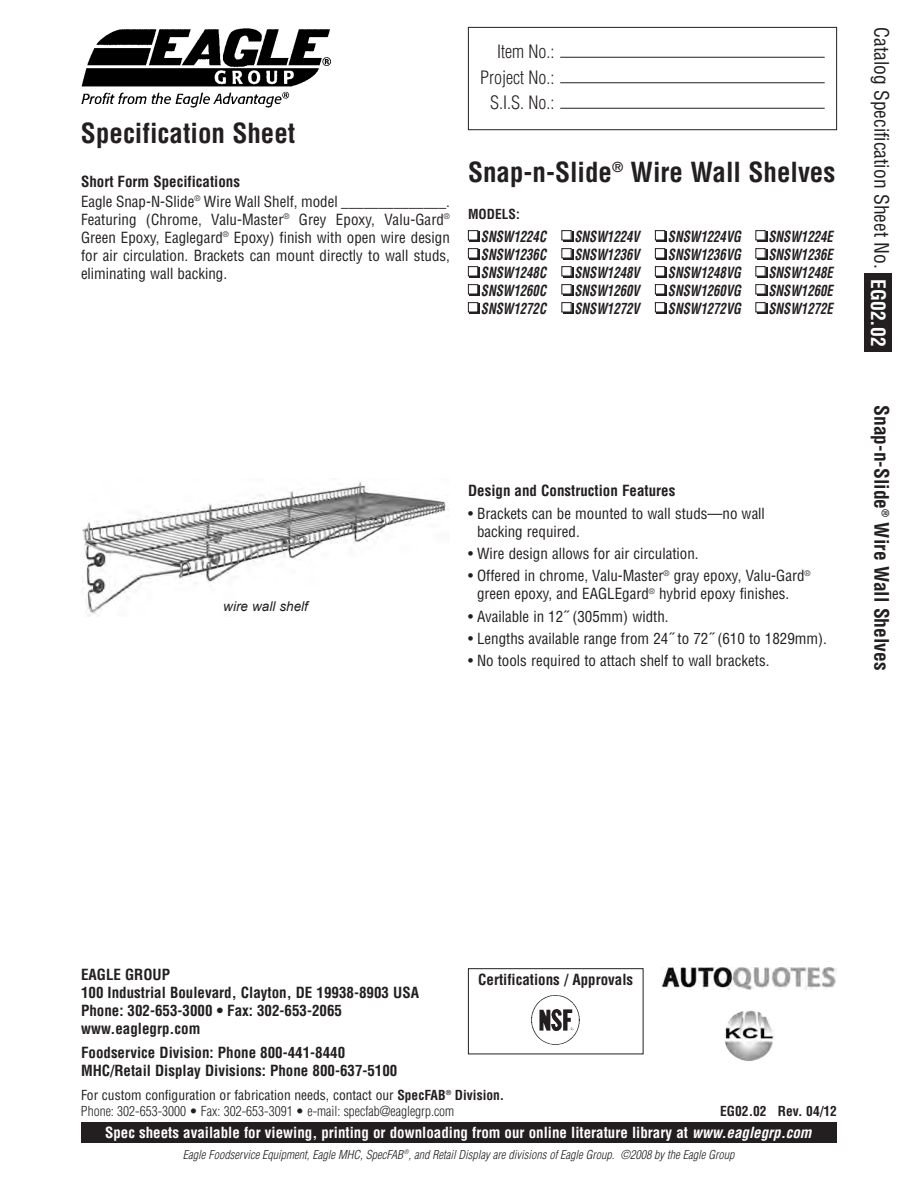
<style>
.page{position:relative;width:918px;height:1188px;background:#fff}
.page>*{position:absolute;margin:0;border:0;box-sizing:border-box;transform-origin:0 0}
.t1{font:700 condensed 27px "Helvetica";color:#231f20}
.t2{font:condensed 19.5px "Helvetica";color:#231f20}
.t3{font:700 condensed 19.5px "Helvetica";color:#231f20}
.t4{font:300 condensed 18px/25.5px "Helvetica";color:#231f20;text-align:right}
.t5{font:condensed 15px/18px "Helvetica";color:#231f20}
.t6{font:700 condensed 15px/18px "Helvetica";color:#231f20}
.t7{font:italic 700 condensed 15px/18px "Helvetica";color:#231f20;text-align:justify;scale:.85 1}
.t8{font:700 condensed 15px "Helvetica";color:#fff}
.t9{font:300 condensed 13.5px/16.2px "Helvetica";color:#231f20}
.t10{font:700 condensed 13.5px "Helvetica";color:#231f20}
.t11{font:italic 13.5px "Arial";color:#231f20}
.t12{font:italic 300 condensed 12px "Helvetica";color:#231f20}
.s1{font-weight:700}
.s2{font-weight:700;color:#fff}
.s3{font-weight:400}
.s4{font-style:italic}
</style>
<div class="page">
<div style="left:864px;top:274px;width:28px;height:78px;background:#231f20"></div>
<div style="left:468px;top:27px;width:369px;height:103px;border:1px solid #231f20"></div>
<hr style="left:560px;top:82px;width:265px;height:1px;background:#231f20">
<hr style="left:560px;top:57px;width:265px;height:1px;background:#231f20">
<hr style="left:560px;top:108px;width:265px;height:1px;background:#231f20">
<img style="left:81px;top:28px;width:250px;height:79px">
<div style="left:81px;top:1122px;width:756px;height:21px;background:#231f20"></div>
<svg style="left:724px;top:1010px;width:51px;height:51px"></svg>
<img style="left:724px;top:1011px;width:51px;height:49px;border-radius:50%">
<img style="left:662px;top:968px;width:175px;height:22px">
<div style="left:470px;top:232px;width:10px;height:10px;background:#231f20"></div>
<div style="left:468px;top:231px;width:10px;height:9px;background:#fff"></div>
<div style="left:468px;top:230px;width:10px;height:10px;border:1px solid #231f20"></div>
<div style="left:470px;top:250px;width:10px;height:10px;background:#231f20"></div>
<div style="left:468px;top:249px;width:10px;height:9px;background:#fff"></div>
<div style="left:468px;top:248px;width:10px;height:10px;border:1px solid #231f20"></div>
<div style="left:470px;top:268px;width:10px;height:10px;background:#231f20"></div>
<div style="left:468px;top:267px;width:10px;height:9px;background:#fff"></div>
<div style="left:468px;top:266px;width:10px;height:10px;border:1px solid #231f20"></div>
<div style="left:470px;top:286px;width:10px;height:10px;background:#231f20"></div>
<div style="left:468px;top:285px;width:10px;height:9px;background:#fff"></div>
<div style="left:468px;top:284px;width:10px;height:10px;border:1px solid #231f20"></div>
<div style="left:470px;top:304px;width:10px;height:10px;background:#231f20"></div>
<div style="left:468px;top:303px;width:10px;height:9px;background:#fff"></div>
<div style="left:468px;top:302px;width:10px;height:10px;border:1px solid #231f20"></div>
<div style="left:563px;top:232px;width:10px;height:10px;background:#231f20"></div>
<div style="left:562px;top:231px;width:9px;height:9px;background:#fff"></div>
<div style="left:561px;top:230px;width:11px;height:10px;border:1px solid #231f20"></div>
<div style="left:563px;top:250px;width:10px;height:10px;background:#231f20"></div>
<div style="left:562px;top:249px;width:9px;height:9px;background:#fff"></div>
<div style="left:561px;top:248px;width:11px;height:10px;border:1px solid #231f20"></div>
<div style="left:563px;top:268px;width:10px;height:10px;background:#231f20"></div>
<div style="left:562px;top:267px;width:9px;height:9px;background:#fff"></div>
<div style="left:561px;top:266px;width:11px;height:10px;border:1px solid #231f20"></div>
<div style="left:563px;top:286px;width:10px;height:10px;background:#231f20"></div>
<div style="left:562px;top:285px;width:9px;height:9px;background:#fff"></div>
<div style="left:561px;top:284px;width:11px;height:10px;border:1px solid #231f20"></div>
<div style="left:563px;top:304px;width:10px;height:10px;background:#231f20"></div>
<div style="left:562px;top:303px;width:9px;height:9px;background:#fff"></div>
<div style="left:561px;top:302px;width:11px;height:10px;border:1px solid #231f20"></div>
<div style="left:657px;top:232px;width:10px;height:10px;background:#231f20"></div>
<div style="left:655px;top:231px;width:10px;height:9px;background:#fff"></div>
<div style="left:655px;top:230px;width:10px;height:10px;border:1px solid #231f20"></div>
<div style="left:657px;top:250px;width:10px;height:10px;background:#231f20"></div>
<div style="left:655px;top:249px;width:10px;height:9px;background:#fff"></div>
<div style="left:655px;top:248px;width:10px;height:10px;border:1px solid #231f20"></div>
<div style="left:657px;top:268px;width:10px;height:10px;background:#231f20"></div>
<div style="left:655px;top:267px;width:10px;height:9px;background:#fff"></div>
<div style="left:655px;top:266px;width:10px;height:10px;border:1px solid #231f20"></div>
<div style="left:657px;top:286px;width:10px;height:10px;background:#231f20"></div>
<div style="left:655px;top:285px;width:10px;height:9px;background:#fff"></div>
<div style="left:655px;top:284px;width:10px;height:10px;border:1px solid #231f20"></div>
<div style="left:657px;top:304px;width:10px;height:10px;background:#231f20"></div>
<div style="left:655px;top:303px;width:10px;height:9px;background:#fff"></div>
<div style="left:655px;top:302px;width:10px;height:10px;border:1px solid #231f20"></div>
<div style="left:757px;top:232px;width:10px;height:10px;background:#231f20"></div>
<div style="left:756px;top:231px;width:9px;height:9px;background:#fff"></div>
<div style="left:755px;top:230px;width:11px;height:10px;border:1px solid #231f20"></div>
<div style="left:757px;top:250px;width:10px;height:10px;background:#231f20"></div>
<div style="left:756px;top:249px;width:9px;height:9px;background:#fff"></div>
<div style="left:755px;top:248px;width:11px;height:10px;border:1px solid #231f20"></div>
<div style="left:757px;top:268px;width:10px;height:10px;background:#231f20"></div>
<div style="left:756px;top:267px;width:9px;height:9px;background:#fff"></div>
<div style="left:755px;top:266px;width:11px;height:10px;border:1px solid #231f20"></div>
<div style="left:757px;top:286px;width:10px;height:10px;background:#231f20"></div>
<div style="left:756px;top:285px;width:9px;height:9px;background:#fff"></div>
<div style="left:755px;top:284px;width:11px;height:10px;border:1px solid #231f20"></div>
<div style="left:757px;top:304px;width:10px;height:10px;background:#231f20"></div>
<div style="left:756px;top:303px;width:9px;height:9px;background:#fff"></div>
<div style="left:755px;top:302px;width:11px;height:10px;border:1px solid #231f20"></div>
<img style="left:81px;top:482px;width:368px;height:134px">
<div style="left:468px;top:968px;width:175px;height:86px;border:1px solid #231f20"></div>
<img style="left:531px;top:994px;width:50px;height:51px;border-radius:50%">
<h1 class="t1" style="left:81px;top:117px;width:216px">Specification Sheet</h1>
<p class="t5" style="left:81px;top:171px;width:371px;line-height:20.1px"><span class="s1">Short Form Specifications<br></span>Eagle Snap-N-Slide<sup>®</sup> Wire Wall Shelf, model ______________.</p>
<p class="t5" style="left:81px;top:210px;width:371px;text-align:justify">Featuring (Chrome, Valu-Master<sup>®</sup> Grey Epoxy, Valu-Gard<sup>® </sup>Green Epoxy, Eaglegard<sup>®</sup> Epoxy) finish with open wire design for air circulation. Brackets can mount directly to wall studs, eliminating wall backing.</p>
<p class="t4" style="left:480px;top:39px;width:76px">Item No.:<br>Project No.:<br>S.I.S. No.:</p>
<h1 class="t1" style="left:468px;top:156px;width:369px">Snap-n-Slide<sup>®</sup> Wire Wall Shelves</h1>
<p class="t10" style="left:468px;top:206px;width:53px">MODELS:</p>
<p class="t7" style="left:481px;top:227px;width:78px">SNSW1224C SNSW1236C SNSW1248C SNSW1260C SNSW1272C</p>
<p class="t7" style="left:574px;top:227px;width:78px">SNSW1224V SNSW1236V SNSW1248V SNSW1260V SNSW1272V</p>
<p class="t7" style="left:668px;top:227px;width:87px">SNSW1224VG SNSW1236VG SNSW1248VG SNSW1260VG SNSW1272VG</p>
<p class="t7" style="left:768px;top:227px;width:77px">SNSW1224E SNSW1236E SNSW1248E SNSW1260E SNSW1272E</p>
<p class="t11" style="left:223px;top:597px;width:86px">wire wall shelf</p>
<p class="t6" style="left:468px;top:482px;width:209px">Design and Construction Features</p>
<p class="t5" style="left:477px;top:504px;width:289px;text-indent:-9px">• Brackets can be mounted to wall studs—no wall backing required.</p>
<p class="t5" style="left:468px;top:544px;width:232px">• Wire design allows for air circulation.</p>
<p class="t5" style="left:477px;top:567px;width:335px;text-indent:-9px">• Offered in chrome, Valu-Master<sup>®</sup> gray epoxy, Valu-Gard<sup>® </sup>green epoxy, and EAGLEgard<sup>®</sup> hybrid epoxy finishes.</p>
<p class="t5" style="left:468px;top:607px;width:202px">• Available in 12˝ (305mm) width.</p>
<p class="t5" style="left:468px;top:629px;width:360px">• Lengths available range from 24˝ to 72˝ (610 to 1829mm).</p>
<p class="t5" style="left:468px;top:652px;width:303px">• No tools required to attach shelf to wall brackets.</p>
<h2 class="t2" style="left:894px;top:27px;width:321px;rotate:90deg">Catalog Specification Sheet No. <span class="s2">EG02.02</span></h2>
<h2 class="t3" style="left:893px;top:405px;width:267px;rotate:90deg">Snap-n-Slide<sup>®</sup> Wire Wall Shelves</h2>
<p class="t6" style="left:81px;top:965px;width:340px">EAGLE GROUP<br>100 Industrial Boulevard, Clayton, DE 19938-8903 USA<br>Phone: 302-653-3000 • Fax: 302-653-2065 www.eaglegrp.com</p>
<p class="t6" style="left:81px;top:1044px;width:318px">Foodservice Division: Phone 800-441-8440<br>MHC/Retail Display Divisions: Phone 800-637-5100</p>
<p class="t6" style="left:478px;top:970px;width:156px">Certifications / Approvals</p>
<p class="t9" style="left:81px;top:1087px;width:425px"><span class="s3">For custom configuration or fabrication needs, contact our</span> <span class="s1">SpecFAB</span><sup>®</sup> <span class="s1">Division.<br></span>Phone: 302-653-3000 • Fax: 302-653-3091 • e-mail: specfab@eaglegrp.com</p>
<p class="t10" style="left:720px;top:1103px;width:118px">EG02.02 Rev. 04/12</p>
<p class="t8" style="left:105px;top:1123px;width:708px">Spec sheets available for viewing, printing or downloading from our online literature library at <span class="s4">www.eaglegrp.com</span></p>
<p class="t12" style="left:183px;top:1147px;width:553px">Eagle Foodservice Equipment, Eagle MHC, SpecFAB<sup>®</sup>, and Retail Display are divisions of Eagle Group. ©2008 by the Eagle Group</p>
</div>
